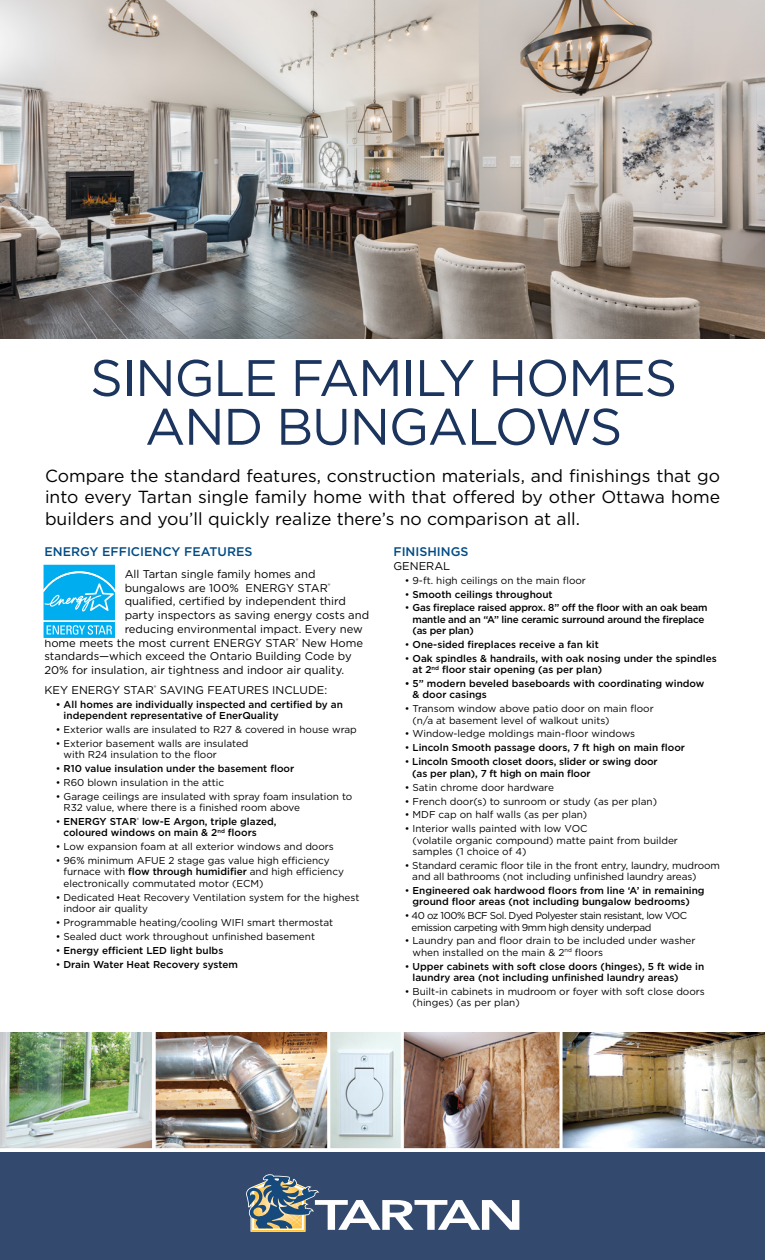
<style>
.page{position:relative;width:765px;height:1260px;background:#fff}
.page>*{position:absolute;margin:0;border:0;box-sizing:border-box;transform-origin:0 0}
.t1{font:51.25px/48.8px "Gotham";letter-spacing:-.025em;color:#1c355e;text-align:center}
.t2{font:17.5px/21.2px "Gotham";color:#000;text-align:justify}
.body{font:500 12.5px "Gotham";color:#004b85}
.body-2{font:11.25px "Gotham";color:#000}
.body-3{font:10px/11.2px "Gotham";color:#000}
.body-4{font:500 10px/11.2px "Gotham";color:#000}
.body-5{font:500 10px/11.2px "Gotham";letter-spacing:-.02em;color:#000}
.body-6{font:10px/11.2px "Gotham";letter-spacing:-.045em;color:#000}
.s1{font-weight:400}
.s2{font-weight:500}
</style>
<div class="page">
<img style="left:0;top:0;width:765px;height:338px">
<div style="left:0;top:1152px;width:765px;height:108px;background:#33496e"></div>
<svg style="left:246px;top:1174px;width:273px;height:58px"></svg>
<img style="left:0;top:1033px;width:327px;height:115px">
<img style="left:563px;top:1033px;width:202px;height:115px">
<img style="left:330px;top:1033px;width:229px;height:115px">
<hr style="left:153px;top:1030px;width:3px;height:121px;background:#fff">
<hr style="left:152px;top:1030px;width:3px;height:121px;background:#fff">
<hr style="left:401px;top:1030px;width:3px;height:121px;background:#fff">
<svg style="left:559px;top:1032px;width:4px;height:117px"></svg>
<div style="left:42px;top:563px;width:75px;height:59px;background:#c1ebfb"></div>
<svg style="left:42px;top:565px;width:75px;height:73px;background:#34bef2"></svg>
<p class="t1" style="left:90px;top:352px;width:589px">SINGLE FAMILY HOMES<br>AND BUNGALOWS</p>
<p class="t2" style="left:45px;top:465px;width:677px">Compare the standard features, construction materials, and finishings that go into every Tartan single family home with that offered by other Ottawa home builders and you’ll quickly realize there’s no comparison at all.</p>
<p class="body" style="left:44px;top:543px;width:210px">ENERGY EFFICIENCY FEATURES</p>
<p class="body-2" style="left:125px;top:567px;width:192px">All Tartan single family homes and</p>
<p class="body-2" style="left:125px;top:580px;width:207px">bungalows are 100% ENERGY STAR<sup>®</sup></p>
<p class="body-2" style="left:125px;top:594px;width:223px">qualified, certified by independent third</p>
<p class="body-2" style="left:125px;top:608px;width:246px">party inspectors as saving energy costs and</p>
<p class="body-2" style="left:125px;top:622px;width:240px">reducing environmental impact. Every new</p>
<p class="body-2" style="left:44px;top:635px;width:320px">home meets the most current ENERGY STAR<sup>®</sup> New Home</p>
<p class="body-2" style="left:44px;top:649px;width:309px">standards—which exceed the Ontario Building Code by</p>
<p class="body-2" style="left:44px;top:663px;width:301px">20% for insulation, air tightness and indoor air quality.</p>
<p class="body-2" style="left:44px;top:682px;width:284px">KEY ENERGY STAR<sup>®</sup> SAVING FEATURES INCLUDE:</p>
<p class="body-4" style="left:64px;top:698px;width:281px;text-indent:-8px">• All homes are individually inspected and certified by an independent representative of EnerQuality</p>
<p class="body-3" style="left:56px;top:723px;width:303px">• Exterior walls are insulated to R27 &amp; covered in house wrap</p>
<p class="body-3" style="left:63px;top:737px;width:187px;text-indent:-8px">• Exterior basement walls are insulated with R24 insulation to the floor</p>
<p class="body-4" style="left:56px;top:763px;width:240px"><span class="s1">•</span> R10 value insulation under the basement floor</p>
<p class="body-3" style="left:56px;top:776px;width:170px">• R60 blown insulation in the attic</p>
<p class="body-3" style="left:63px;top:790px;width:290px;text-indent:-8px">• Garage ceilings are insulated with spray foam insulation to<br>R32 value, where there is a finished room above</p>
<p class="body-4" style="left:63px;top:816px;width:215px;text-indent:-8px"><span class="s1">•</span> ENERGY STAR<sup>®</sup> low-E Argon, triple glazed, coloured windows on main &amp; 2<sup>nd</sup> floors</p>
<p class="body-3" style="left:56px;top:841px;width:280px">• Low expansion foam at all exterior windows and doors</p>
<p class="body-3" style="left:63px;top:855px;width:282px;text-indent:-8px">• 96% minimum AFUE 2 stage gas value high efficiency furnace with <span class="s2">flow through humidifier</span> and high efficiency electronically commutated motor (ECM)</p>
<p class="body-3" style="left:63px;top:891px;width:297px;text-indent:-8px">• Dedicated Heat Recovery Ventilation system for the highest indoor air quality</p>
<p class="body-3" style="left:56px;top:916px;width:279px">• Programmable heating/cooling WIFI smart thermostat</p>
<p class="body-3" style="left:56px;top:930px;width:261px">• Sealed duct work throughout unfinished basement</p>
<p class="body-4" style="left:56px;top:944px;width:169px"><span class="s1">•</span> Energy efficient LED light bulbs</p>
<p class="body-4" style="left:56px;top:958px;width:184px"><span class="s1">•</span> Drain Water Heat Recovery system</p>
<p class="body" style="left:393px;top:543px;width:77px">FINISHINGS</p>
<p class="body-2" style="left:393px;top:558px;width:58px">GENERAL</p>
<p class="body-3" style="left:405px;top:574px;width:183px">• 9-ft. high ceilings on the main floor</p>
<p class="body-4" style="left:405px;top:588px;width:150px"><span class="s1">•</span> Smooth ceilings throughout</p>
<p class="body-5" style="left:413px;top:602px;width:297px;text-indent:-8px"><span class="s1">•</span> Gas fireplace raised approx. 8” off the floor with an oak beam mantle and an “A” line ceramic surround around the fireplace (as per plan)</p>
<p class="body-4" style="left:405px;top:639px;width:196px"><span class="s1">•</span> One-sided fireplaces receive a fan kit</p>
<p class="body-4" style="left:413px;top:653px;width:306px;text-indent:-8px"><span class="s1">•</span> Oak spindles &amp; handrails, with oak nosing under the spindles at 2<sup>nd</sup> floor stair opening (as per plan)</p>
<p class="body-4" style="left:413px;top:678px;width:293px;text-indent:-8px">• 5” modern beveled baseboards with coordinating window &amp; door casings</p>
<p class="body-3" style="left:413px;top:703px;width:243px;text-indent:-8px">• Transom window above patio door on main floor (n/a at basement level of walkout units)</p>
<p class="body-3" style="left:405px;top:728px;width:232px">• Window-ledge moldings main-floor windows</p>
<p class="body-4" style="left:405px;top:742px;width:282px"><span class="s1">•</span> Lincoln Smooth passage doors, 7 ft high on main floor</p>
<p class="body-4" style="left:412px;top:756px;width:247px;text-indent:-8px"><span class="s1">•</span> Lincoln Smooth closet doors, slider or swing door (as per plan), 7 ft high on main floor</p>
<p class="body-3" style="left:405px;top:781px;width:151px">• Satin chrome door hardware</p>
<p class="body-3" style="left:405px;top:795px;width:254px">• French door(s) to sunroom or study (as per plan)</p>
<p class="body-3" style="left:405px;top:809px;width:184px">• MDF cap on half walls (as per plan)</p>
<p class="body-3" style="left:413px;top:823px;width:267px;text-indent:-8px">• Interior walls painted with low VOC<br>(volatile organic compound) matte paint from builder samples (1 choice of 4)</p>
<p class="body-3" style="left:412px;top:860px;width:309px;text-indent:-8px">• Standard ceramic floor tile in the front entry, laundry, mudroom and all bathrooms (not including unfinished laundry areas)</p>
<p class="body-4" style="left:413px;top:885px;width:294px;text-indent:-8px"><span class="s1">•</span> Engineered oak hardwood floors from line ‘A’ in remaining ground floor areas (not including bungalow bedrooms)</p>
<p class="body-6" style="left:412px;top:910px;width:277px;text-indent:-7px">• 40 oz 100% BCF Sol. Dyed Polyester stain resistant, low VOC emission carpeting with 9mm high density underpad</p>
<p class="body-3" style="left:413px;top:935px;width:284px;text-indent:-8px">• Laundry pan and floor drain to be included under washer when installed on the main &amp; 2<sup>nd</sup> floors</p>
<p class="body-4" style="left:413px;top:960px;width:293px;text-indent:-8px"><span class="s1">•</span> Upper cabinets with soft close doors (hinges), 5 ft wide in laundry area (not including unfinished laundry areas)</p>
<p class="body-3" style="left:413px;top:986px;width:294px;text-indent:-8px">• Built-in cabinets in mudroom or foyer with soft close doors (hinges) (as per plan)</p>
</div>
